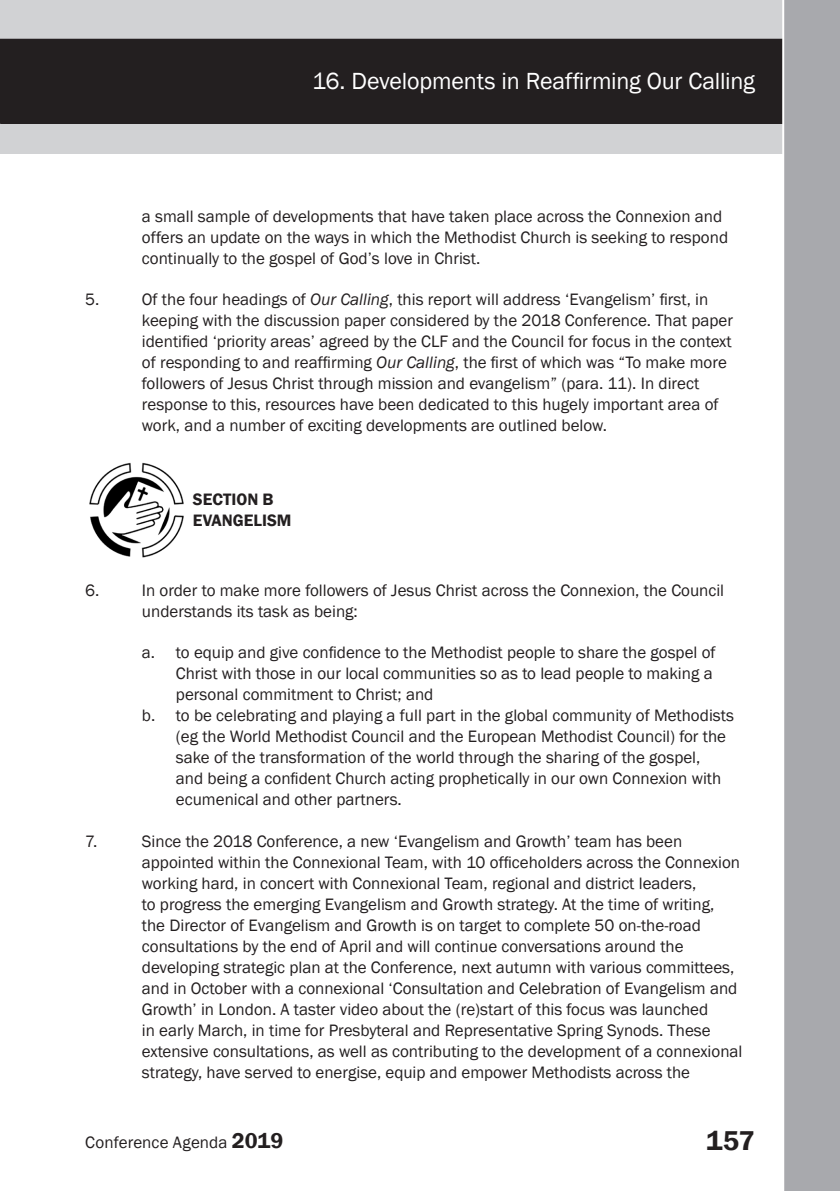
<style>
.page{position:relative;width:840px;height:1191px;background:#fff}
.page>*{position:absolute;margin:0;border:0;box-sizing:border-box;transform-origin:0 0}
.t1{font:600 28px "Franklin Gothic";color:#231f20}
.t2{font:24px "Franklin Gothic";letter-spacing:-.01em;color:#fff}
.t3{font:17px/21px "Franklin Gothic";color:#231f20}
.t4{font:600 17px/21px "Franklin Gothic";color:#231f20}
.s1{font-style:italic}
.s2{font-weight:600;font-size:22px}
</style>
<div class="page">
<div style="left:0;top:0;width:839px;height:154px;background:#d1d2d4"></div>
<div style="left:0;top:39px;width:839px;height:84px;background:#231f20"></div>
<div style="left:0;top:39px;width:839px;height:85px;border:1px solid #231f20"></div>
<div style="left:781px;top:0;width:58px;height:1191px;background:#a8a9ad"></div>
<img style="left:89px;top:462px;width:95px;height:96px">
<h2 class="t2" style="left:312px;top:66px;width:444px">16. Developments in Reaffirming Our Calling</h2>
<p class="t3" style="left:142px;top:206px;width:587px">a small sample of developments that have taken place across the Connexion and offers an update on the ways in which the Methodist Church is seeking to respond continually to the gospel of God’s love in Christ.</p>
<p class="t3" style="left:85px;top:289px;width:16px">5.</p>
<p class="t3" style="left:142px;top:289px;width:592px">Of the four headings of <span class="s1">Our Calling</span>, this report will address ‘Evangelism’ first, in keeping with the discussion paper considered by the 2018 Conference. That paper identified ‘priority areas’ agreed by the CLF and the Council for focus in the context of responding to and reaffirming <span class="s1">Our Calling</span>, the first of which was “To make more followers of Jesus Christ through mission and evangelism” (para. 11). In direct response to this, resources have been dedicated to this hugely important area of work, and a number of exciting developments are outlined below.</p>
<p class="t4" style="left:193px;top:489px;width:100px">SECTION B<br>EVANGELISM</p>
<p class="t3" style="left:85px;top:580px;width:16px">6.</p>
<p class="t3" style="left:142px;top:580px;width:583px">In order to make more followers of Jesus Christ across the Connexion, the Council understands its task as being:</p>
<p class="t3" style="left:176px;top:642px;width:541px;text-indent:-34px">a. to equip and give confidence to the Methodist people to share the gospel of<br>Christ with those in our local communities so as to lead people to making a personal commitment to Christ; and</p>
<p class="t3" style="left:176px;top:705px;width:559px;text-indent:-34px">b. to be celebrating and playing a full part in the global community of Methodists (eg the World Methodist Council and the European Methodist Council) for the sake of the transformation of the world through the sharing of the gospel,<br>and being a confident Church acting prophetically in our own Connexion with ecumenical and other partners.</p>
<p class="t3" style="left:85px;top:831px;width:14px">7.</p>
<p class="t3" style="left:142px;top:831px;width:601px">Since the 2018 Conference, a new ‘Evangelism and Growth’ team has been appointed within the Connexional Team, with 10 officeholders across the Connexion working hard, in concert with Connexional Team, regional and district leaders,<br>to progress the emerging Evangelism and Growth strategy. At the time of writing,<br>the Director of Evangelism and Growth is on target to complete 50 on-the-road consultations by the end of April and will continue conversations around the developing strategic plan at the Conference, next autumn with various committees, and in October with a connexional ‘Consultation and Celebration of Evangelism and Growth’ in London. A taster video about the (re)start of this focus was launched<br>in early March, in time for Presbyteral and Representative Spring Synods. These extensive consultations, as well as contributing to the development of a connexional strategy, have served to energise, equip and empower Methodists across the</p>
<p class="t3" style="left:85px;top:1132px;width:200px">Conference Agenda <span class="s2">2019</span></p>
<h1 class="t1" style="left:705px;top:1123px;width:50px">157</h1>
</div>
